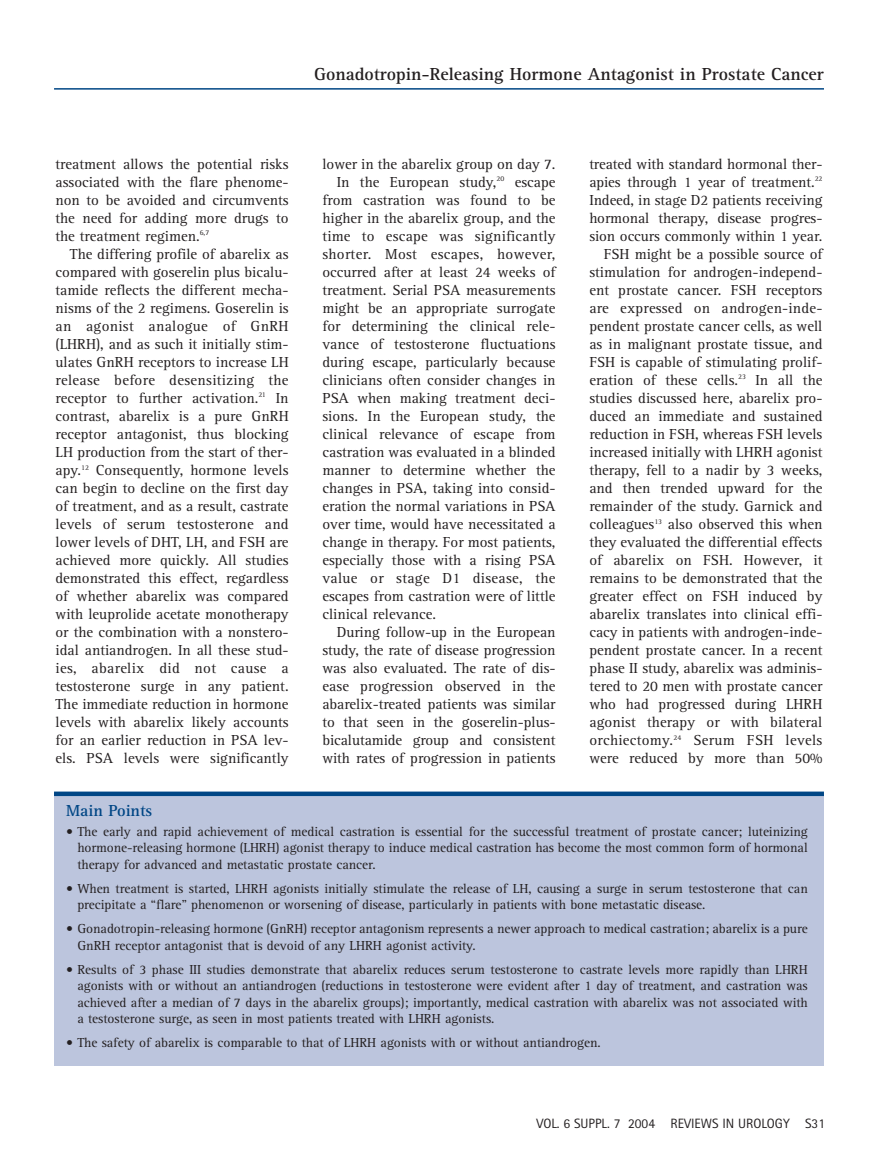
<style>
.page{position:relative;width:878px;height:1175px;background:#fff}
.page>*{position:absolute;margin:0;border:0;box-sizing:border-box;transform-origin:0 0}
.t1{font:700 18px "Rotis Serif";color:#231f20}
.t2{font:700 16.5px "Rotis Serif";color:#004685}
.t3{font:15px/18px "Rotis Serif";color:#231f20;text-align:justify}
.t4{font:15px "Rotis Serif";letter-spacing:.02em;color:#231f20}
.t5{font:13.5px/16.5px "Rotis Serif";letter-spacing:-.005em;color:#231f20;text-align:justify}
.t6{font:13.5px "Rotis Sans Serif";color:#231f20}
</style>
<div class="page">
<hr style="left:54px;top:88px;width:770px;height:2px;background:#004685">
<div style="left:54px;top:793px;width:770px;height:272px;background:#bcc5dd"></div>
<div style="left:54px;top:791px;width:770px;height:5px;background:#004685"></div>
<p class="t1" style="left:314px;top:68px;width:511px">Gonadotropin-Releasing Hormone Antagonist in Prostate Cancer</p>
<p class="t3" style="left:56px;top:156px;width:235px">treatment allows the potential risks associated with the flare phenome&shy;non to be avoided and circumvents the need for adding more drugs to the treatment regimen.<sup>6,7</sup></p>
<p class="t3" style="left:55px;top:246px;width:235px;text-indent:14px">The differing profile of abarelix as compared with goserelin plus bicalu&shy;tamide reflects the different mecha&shy;nisms of the 2 regimens. Goserelin is an agonist analogue of GnRH (LHRH), and as such it initially stim&shy;ulates GnRH receptors to increase LH release before desensitizing the receptor to further activation.<sup>21</sup> In contrast, abarelix is a pure GnRH receptor antagonist, thus blocking LH production from the start of ther&shy;apy.<sup>12</sup> Consequently, hormone levels can begin to decline on the first day of treatment, and as a result, castrate levels of serum testosterone and lower levels of DHT, LH, and FSH are achieved more quickly. All studies demonstrated this effect, regardless of whether abarelix was compared with leuprolide acetate monotherapy or the combination with a nonstero&shy;idal antiandrogen. In all these stud&shy;ies, abarelix did not cause a testosterone surge in any patient.<br>The immediate reduction in hormone levels with abarelix likely accounts for an earlier reduction in PSA lev&shy;els. PSA levels were significantly</p>
<p class="t3" style="left:322px;top:156px;width:234px">lower in the abarelix group on day 7.</p>
<p class="t3" style="left:337px;top:174px;width:220px">In the European study,<sup>20</sup> escape</p>
<p class="t3" style="left:322px;top:192px;width:235px">from castration was found to be</p>
<p class="t3" style="left:322px;top:210px;width:235px">higher in the abarelix group, and the</p>
<p class="t3" style="left:322px;top:228px;width:234px">time to escape was significantly</p>
<p class="t4" style="left:322px;top:248px;width:235px">shorter. Most escapes, however,</p>
<p class="t3" style="left:322px;top:264px;width:235px">occurred after at least 24 weeks of</p>
<p class="t3" style="left:322px;top:282px;width:235px">treatment. Serial PSA measurements</p>
<p class="t3" style="left:322px;top:300px;width:234px">might be an appropriate surrogate</p>
<p class="t3" style="left:322px;top:318px;width:235px">for determining the clinical rele-</p>
<p class="t3" style="left:322px;top:336px;width:234px">vance of testosterone fluctuations</p>
<p class="t3" style="left:322px;top:354px;width:234px">during escape, particularly because</p>
<p class="t3" style="left:322px;top:372px;width:235px">clinicians often consider changes in</p>
<p class="t3" style="left:322px;top:390px;width:235px">PSA when making treatment deci-</p>
<p class="t3" style="left:322px;top:408px;width:235px">sions. In the European study, the</p>
<p class="t3" style="left:322px;top:426px;width:235px">clinical relevance of escape from</p>
<p class="t3" style="left:322px;top:444px;width:235px">castration was evaluated in a blinded</p>
<p class="t3" style="left:322px;top:462px;width:235px">manner to determine whether the</p>
<p class="t3" style="left:322px;top:480px;width:235px">changes in PSA, taking into consid-</p>
<p class="t3" style="left:322px;top:498px;width:235px">eration the normal variations in PSA</p>
<p class="t3" style="left:322px;top:516px;width:235px">over time, would have necessitated a</p>
<p class="t3" style="left:322px;top:534px;width:235px">change in therapy. For most patients,</p>
<p class="t3" style="left:322px;top:552px;width:235px">especially those with a rising PSA</p>
<p class="t4" style="left:322px;top:572px;width:234px">value or stage D1 disease, the</p>
<p class="t3" style="left:322px;top:588px;width:235px">escapes from castration were of little</p>
<p class="t3" style="left:322px;top:606px;width:115px">clinical relevance.</p>
<p class="t3" style="left:337px;top:624px;width:220px">During follow-up in the European</p>
<p class="t3" style="left:322px;top:642px;width:235px">study, the rate of disease progression</p>
<p class="t3" style="left:322px;top:660px;width:235px">was also evaluated. The rate of dis-</p>
<p class="t3" style="left:322px;top:678px;width:235px">ease progression observed in the</p>
<p class="t3" style="left:322px;top:696px;width:235px">abarelix-treated patients was similar</p>
<p class="t3" style="left:322px;top:714px;width:235px">to that seen in the goserelin-plus-</p>
<p class="t3" style="left:322px;top:732px;width:235px">bicalutamide group and consistent</p>
<p class="t3" style="left:322px;top:750px;width:235px">with rates of progression in patients</p>
<p class="t3" style="left:589px;top:156px;width:235px;text-align:right">treated with standard hormonal ther&shy;apies through 1 year of treatment.<sup>22<br></sup>Indeed, in stage D2 patients receiving hormonal therapy, disease progres&shy;sion occurs commonly within 1 year.<br>FSH might be a possible source of stimulation for androgen-independ&shy;ent prostate cancer. FSH receptors are expressed on androgen-inde&shy;pendent prostate cancer cells, as well as in malignant prostate tissue, and FSH is capable of stimulating prolif&shy;eration of these cells.<sup>23</sup> In all the studies discussed here, abarelix pro&shy;duced an immediate and sustained reduction in FSH, whereas FSH levels increased initially with LHRH agonist therapy, fell to a nadir by 3 weeks, and then trended upward for the remainder of the study. Garnick and colleagues<sup>13</sup> also observed this when they evaluated the differential effects of abarelix on FSH. However, it remains to be demonstrated that the greater effect on FSH induced by abarelix translates into clinical effi&shy;cacy in patients with androgen-inde&shy;pendent prostate cancer. In a recent phase II study, abarelix was adminis&shy;tered to 20 men with prostate cancer who had progressed during LHRH agonist therapy or with bilateral orchiectomy.<sup>24</sup> Serum FSH levels were reduced by more than 50%</p>
<p class="t2" style="left:66px;top:805px;width:88px">Main Points</p>
<p class="t5" style="left:77px;top:824px;width:732px;text-indent:-11px">• The early and rapid achievement of medical castration is essential for the successful treatment of prostate cancer; luteinizing hormone-releasing hormone (LHRH) agonist therapy to induce medical castration has become the most common form of hormonal therapy for advanced and metastatic prostate cancer.</p>
<p class="t5" style="left:77px;top:881px;width:732px;text-indent:-11px">• When treatment is started, LHRH agonists initially stimulate the release of LH, causing a surge in serum testosterone that can precipitate a “flare” phenomenon or worsening of disease, particularly in patients with bone metastatic disease.</p>
<p class="t5" style="left:77px;top:921px;width:732px;text-indent:-11px">• Gonadotropin-releasing hormone (GnRH) receptor antagonism represents a newer approach to medical castration; abarelix is a pure<br>GnRH receptor antagonist that is devoid of any LHRH agonist activity.</p>
<p class="t5" style="left:77px;top:962px;width:732px;text-indent:-11px">• Results of 3 phase III studies demonstrate that abarelix reduces serum testosterone to castrate levels more rapidly than LHRH agonists with or without an antiandrogen (reductions in testosterone were evident after 1 day of treatment, and castration was achieved after a median of 7 days in the abarelix groups); importantly, medical castration with abarelix was not associated with a testosterone surge, as seen in most patients treated with LHRH agonists.</p>
<p class="t5" style="left:66px;top:1035px;width:536px">• The safety of abarelix is comparable to that of LHRH agonists with or without antiandrogen.</p>
<p class="t6" style="left:536px;top:1118px;width:290px">VOL. 6 SUPPL. 7 2004 REVIEWS IN UROLOGY S31</p>
</div>
